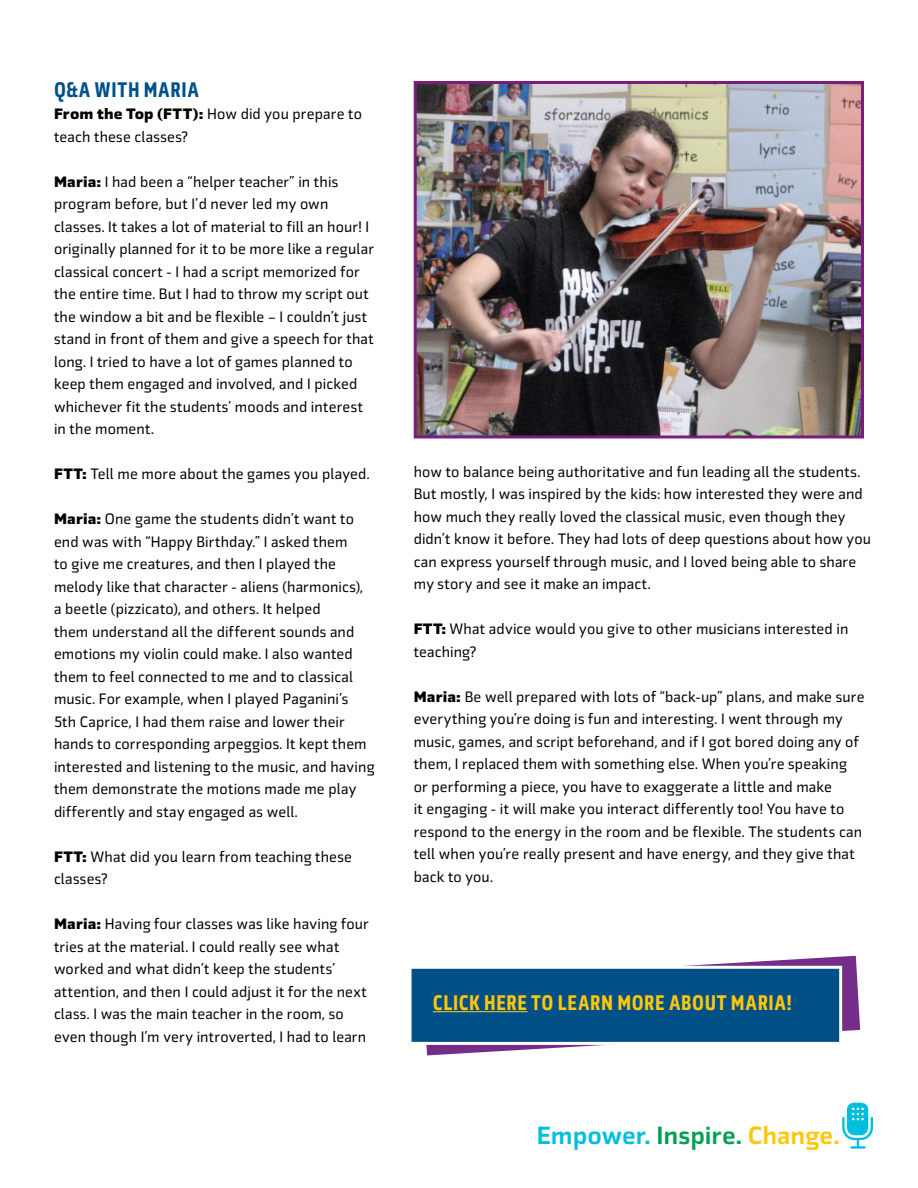
<style>
.page{position:relative;width:918px;height:1188px;background:#fff}
.page>*{position:absolute;margin:0;border:0;box-sizing:border-box;transform-origin:0 0}
.t1{font:700 24.75px "Choice Sans";letter-spacing:-.005em;color:#00bfde}
.t2{font:700 21px "Choice Sans Comp";letter-spacing:.03em;color:#ffc709}
.t3{font:700 21px "Choice Sans Comp";letter-spacing:.03em;color:#005088}
.t4{font:15px/22.5px "Choice Sans";letter-spacing:.01em;color:#000}
.s1{font-weight:800}
.s2{color:#00a055}
.s3{color:#ffc709}
</style>
<div class="page">
<svg style="left:842px;top:1103px;width:31px;height:46px"></svg>
<svg style="left:426px;top:955px;width:435px;height:101px"></svg>
<div style="left:409px;top:966px;width:433px;height:79px;background:#005088;border:3px solid #fff"></div>
<hr style="left:433px;top:1011px;width:95px;height:1px;background:#ffc709">
<img style="left:418px;top:85px;width:442px;height:349px">
<div style="left:414px;top:81px;width:450px;height:357px;border:3px solid #7d1c7d"></div>
<h2 class="t3" style="left:54px;top:75px;width:147px">Q&amp;A WITH MARIA</h2>
<p class="t4" style="left:54px;top:102px;width:310px"><span class="s1">From the Top (FTT):</span> How did you prepare to teach these classes?</p>
<p class="t4" style="left:54px;top:170px;width:322px"><span class="s1">Maria:</span> I had been a “helper teacher” in this program before, but I’d never led my own classes. It takes a lot of material to fill an hour! I originally planned for it to be more like a regular classical concert - I had a script memorized for the entire time. But I had to throw my script out the window a bit and be flexible – I couldn’t just stand in front of them and give a speech for that long. I tried to have a lot of games planned to keep them engaged and involved, and I picked whichever fit the students’ moods and interest in the moment.</p>
<p class="t4" style="left:54px;top:462px;width:317px"><span class="s1">FTT:</span> Tell me more about the games you played.</p>
<p class="t4" style="left:54px;top:507px;width:322px"><span class="s1">Maria:</span> One game the students didn’t want to end was with “Happy Birthday.” I asked them<br>to give me creatures, and then I played the melody like that character - aliens (harmonics),<br>a beetle (pizzicato), and others. It helped<br>them understand all the different sounds and emotions my violin could make. I also wanted them to feel connected to me and to classical music. For example, when I played Paganini’s<br>5th Caprice, I had them raise and lower their hands to corresponding arpeggios. It kept them interested and listening to the music, and having them demonstrate the motions made me play differently and stay engaged as well.</p>
<p class="t4" style="left:54px;top:845px;width:300px"><span class="s1">FTT:</span> What did you learn from teaching these classes?</p>
<p class="t4" style="left:54px;top:912px;width:316px"><span class="s1">Maria:</span> Having four classes was like having four tries at the material. I could really see what worked and what didn’t keep the students’ attention, and then I could adjust it for the next class. I was the main teacher in the room, so even though I’m very introverted, I had to learn</p>
<p class="t4" style="left:414px;top:460px;width:459px">how to balance being authoritative and fun leading all the students.<br>But mostly, I was inspired by the kids: how interested they were and how much they really loved the classical music, even though they didn’t know it before. They had lots of deep questions about how you can express yourself through music, and I loved being able to share my story and see it make an impact.</p>
<p class="t4" style="left:414px;top:617px;width:436px"><span class="s1">FTT:</span> What advice would you give to other musicians interested in teaching?</p>
<p class="t4" style="left:414px;top:685px;width:452px"><span class="s1">Maria:</span> Be well prepared with lots of “back-up” plans, and make sure everything you’re doing is fun and interesting. I went through my music, games, and script beforehand, and if I got bored doing any of them, I replaced them with something else. When you’re speaking or performing a piece, you have to exaggerate a little and make<br>it engaging - it will make you interact differently too! You have to respond to the energy in the room and be flexible. The students can tell when you’re really present and have energy, and they give that back to you.</p>
<h2 class="t2" style="left:433px;top:988px;width:360px">CLICK HERE TO LEARN MORE ABOUT MARIA!</h2>
<h1 class="t1" style="left:537px;top:1119px;width:304px">Empower. <span class="s2">Inspire.</span> <span class="s3">Change.</span></h1>
</div>
